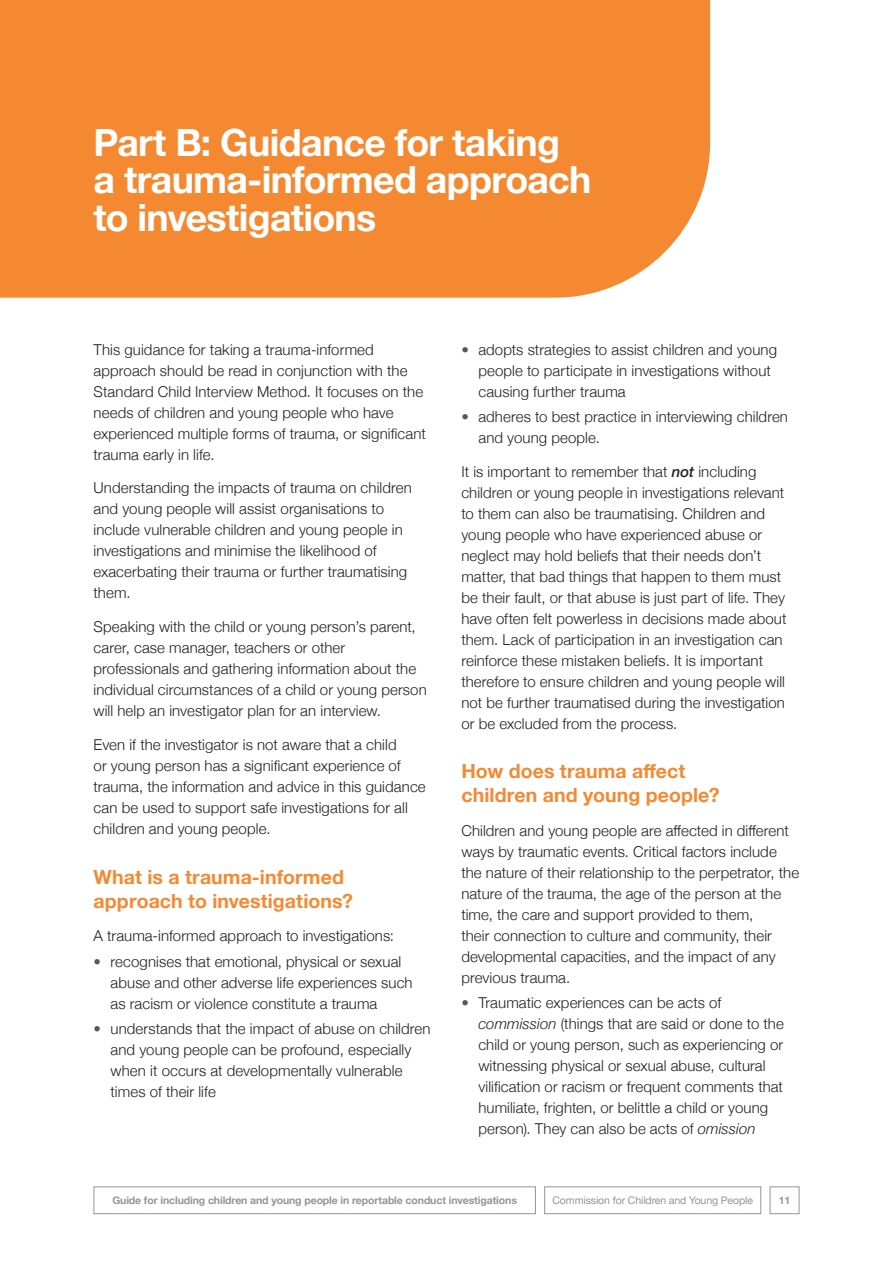
<style>
.page{position:relative;width:893px;height:1263px;background:#fff}
.page>*{position:absolute;margin:0;border:0;box-sizing:border-box;transform-origin:0 0}
.t1{font:700 37.5px/37.5px "Helvetica Neue";letter-spacing:-.015em;color:#fff}
.t2{font:700 19.5px/24px "Helvetica Neue";letter-spacing:.005em;color:#f58932}
.t3{font:300 15px/21px "Helvetica Neue";letter-spacing:.005em;color:#231f20}
.t4{font:700 10.5px "Helvetica Neue";letter-spacing:-.01em;color:#939598}
.t5{font:10.5px "Helvetica Neue";letter-spacing:-.01em;color:#939598}
.s1{color:#57585a}
.s2{font-weight:500;font-style:italic}
.s3{font-style:italic}
</style>
<div class="page">
<div style="left:0;top:0;width:710px;height:298px;background:#f58932"></div>
<div style="left:770px;top:1186px;width:29px;height:28px;border:1px solid #939598"></div>
<div style="left:94px;top:1186px;width:442px;height:28px;border:1px solid #939598"></div>
<div style="left:544px;top:1186px;width:217px;height:28px;border:1px solid #939598"></div>
<h1 class="t1" style="left:94px;top:124px;width:499px">Part B: Guidance for taking<br>a trauma-informed approach to investigations</h1>
<p class="t3" style="left:94px;top:338px;width:334px">This guidance for taking a trauma-informed approach should be read in conjunction with the Standard Child Interview Method. It focuses on the needs of children and young people who have experienced multiple forms of trauma, or significant trauma early in life.</p>
<p class="t3" style="left:94px;top:476px;width:320px">Understanding the impacts of trauma on children and young people will assist organisations to include vulnerable children and young people in investigations and minimise the likelihood of exacerbating their trauma or further traumatising them.</p>
<p class="t3" style="left:94px;top:615px;width:335px">Speaking with the child or young person’s parent, carer, case manager, teachers or other professionals and gathering information about the individual circumstances of a child or young person will help an investigator plan for an interview.</p>
<p class="t3" style="left:94px;top:733px;width:334px">Even if the investigator is not aware that a child<br>or young person has a significant experience of trauma, the information and advice in this guidance can be used to support safe investigations for all children and young people.</p>
<h2 class="t2" style="left:94px;top:865px;width:261px">What is a trauma-informed approach to investigations?</h2>
<p class="t3" style="left:94px;top:924px;width:302px">A trauma-informed approach to investigations:</p>
<p class="t3" style="left:111px;top:950px;width:304px;text-indent:-17px"><span class="s1">•</span> recognises that emotional, physical or sexual abuse and other adverse life experiences such as racism or violence constitute a trauma</p>
<p class="t3" style="left:111px;top:1017px;width:321px;text-indent:-17px"><span class="s1">•</span> understands that the impact of abuse on children and young people can be profound, especially when it occurs at developmentally vulnerable times of their life</p>
<p class="t3" style="left:478px;top:338px;width:300px;text-indent:-17px"><span class="s1">•</span> adopts strategies to assist children and young people to participate in investigations without causing further trauma</p>
<p class="t3" style="left:478px;top:405px;width:311px;text-indent:-17px"><span class="s1">•</span> adheres to best practice in interviewing children and young people.</p>
<p class="t3" style="left:461px;top:460px;width:327px">It is important to remember that <span class="s2">not</span> including children or young people in investigations relevant to them can also be traumatising. Children and young people who have experienced abuse or neglect may hold beliefs that their needs don’t matter, that bad things that happen to them must be their fault, or that abuse is just part of life. They have often felt powerless in decisions made about them. Lack of participation in an investigation can reinforce these mistaken beliefs. It is important therefore to ensure children and young people will not be further traumatised during the investigation or be excluded from the process.</p>
<h2 class="t2" style="left:461px;top:760px;width:260px">How does trauma affect children and young people?</h2>
<p class="t3" style="left:461px;top:819px;width:339px">Children and young people are affected in different ways by traumatic events. Critical factors include the nature of their relationship to the perpetrator, the nature of the trauma, the age of the person at the time, the care and support provided to them,<br>their connection to culture and community, their developmental capacities, and the impact of any previous trauma.</p>
<p class="t3" style="left:478px;top:991px;width:307px;text-indent:-17px"><span class="s1">•</span> Traumatic experiences can be acts of <span class="s3">commission</span> (things that are said or done to the child or young person, such as experiencing or witnessing physical or sexual abuse, cultural vilification or racism or frequent comments that humiliate, frighten, or belittle a child or young person). They can also be acts of <span class="s3">omission</span></p>
<p class="t4" style="left:112px;top:1192px;width:406px">Guide for including children and young people in reportable conduct investigations</p>
<p class="t5" style="left:552px;top:1192px;width:202px">Commission for Children and Young People</p>
<p class="t4" style="left:779px;top:1192px;width:13px">11</p>
</div>
